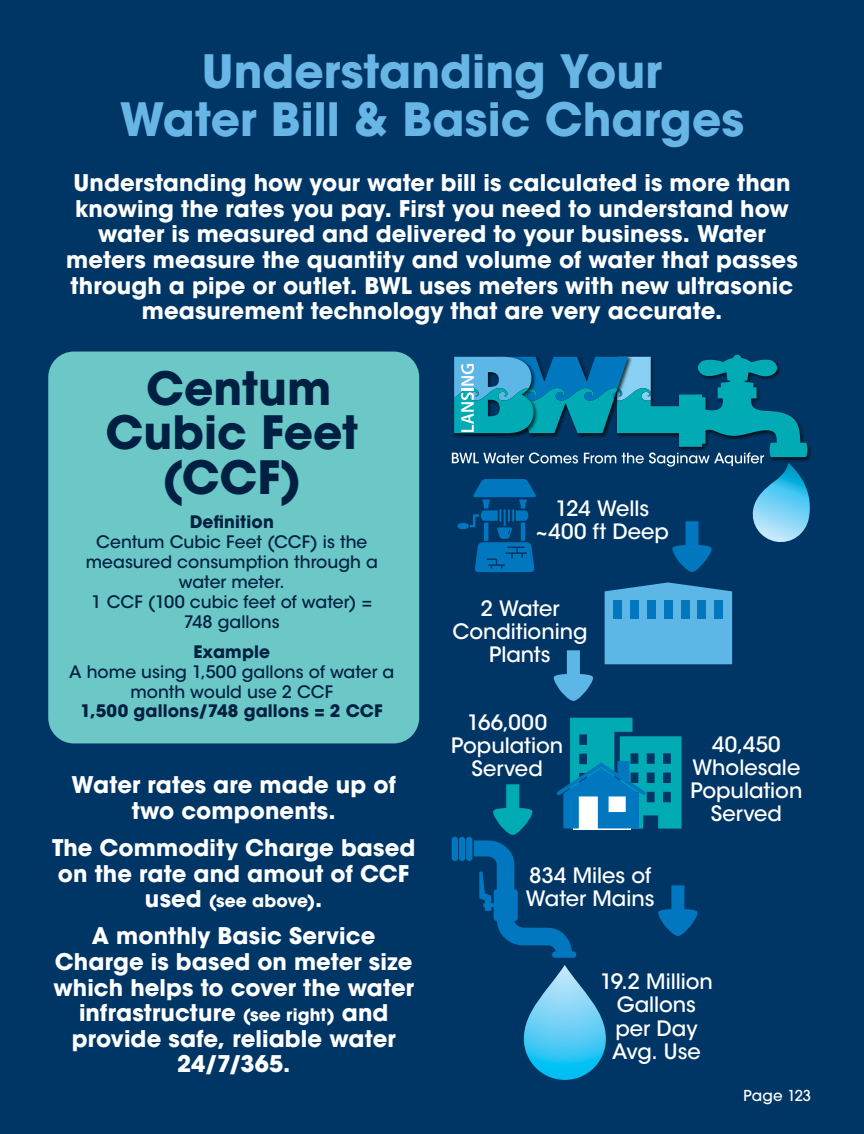
<style>
.page{position:relative;width:864px;height:1134px;background:#003665}
.page>*{position:absolute;margin:0;border:0;box-sizing:border-box;transform-origin:0 0}
.t1{font:700 45.6px/48.4px "ITC Avant Garde Std";color:#68b6e5;text-align:center}
.t2{font:700 45.6px/44.2px "ITC Avant Garde Std";color:#002043;text-align:center}
.t3{font:700 22.8px/25.7px "ITC Avant Garde Std";letter-spacing:.005em;color:#fff;text-align:center}
.t4{font:500 21px/23.1px "ITC Avant Garde Std";letter-spacing:-.005em;color:#fff;text-align:center}
.t5{font:500 17.1px/20px "ITC Avant Garde Std";color:#002043;text-align:center}
.t6{font:700 17.1px "ITC Avant Garde Std";letter-spacing:.01em;color:#002043}
.t7{font:700 17.1px "ITC Avant Garde Std";letter-spacing:.005em;color:#fff}
.t8{font:500 15px "ITC Avant Garde Pro";letter-spacing:-.005em;color:#fff}
.s1{font-size:22.8px}
.s2{font-size:17.1px}
</style>
<div class="page">
<div style="left:48px;top:352px;width:371px;height:391px;background:#6bc8c6;border-radius:26px"></div>
<svg style="left:605px;top:582px;width:127px;height:82px;background:#54addd"></svg>
<div style="left:614px;top:600px;width:8px;height:19px;background:#0077be"></div>
<div style="left:631px;top:600px;width:8px;height:19px;background:#0077be"></div>
<div style="left:647px;top:600px;width:8px;height:19px;background:#0077be"></div>
<div style="left:664px;top:600px;width:8px;height:19px;background:#0077be"></div>
<div style="left:681px;top:600px;width:8px;height:19px;background:#0077be"></div>
<div style="left:698px;top:600px;width:8px;height:19px;background:#0077be"></div>
<div style="left:715px;top:600px;width:8px;height:19px;background:#0077be"></div>
<svg style="left:553px;top:650px;width:40px;height:51px"></svg>
<svg style="left:524px;top:965px;width:82px;height:115px"></svg>
<div style="left:466px;top:837px;width:6px;height:24px;background:#0077be;border-radius:3px"></div>
<div style="left:459px;top:837px;width:6px;height:24px;background:#0077be;border-radius:3px"></div>
<div style="left:452px;top:837px;width:6px;height:24px;background:#0077be;border-radius:3px"></div>
<svg style="left:474px;top:718px;width:224px;height:237px"></svg>
<div style="left:552px;top:952px;width:24px;height:6px;background:#0077be;border-radius:3px"></div>
<svg style="left:452px;top:355px;width:359px;height:217px"></svg>
<h1 class="t1" style="left:120px;top:47px;width:626px">Understanding Your<br>Water Bill &amp; Basic Charges</h1>
<p class="t3" style="left:66px;top:170px;width:733px">Understanding how your water bill is calculated is more than knowing the rates you pay. First you need to understand how water is measured and delivered to your business. Water meters measure the quantity and volume of water that passes through a pipe or outlet. BWL uses meters with new ultrasonic measurement technology that are very accurate.</p>
<h1 class="t2" style="left:106px;top:366px;width:254px">Centum<br>Cubic Feet (CCF)</h1>
<p class="t6" style="left:190px;top:511px;width:86px">Definition</p>
<p class="t5" style="left:86px;top:532px;width:294px">Centum Cubic Feet (CCF) is the measured consumption through a water meter.<br>1 CCF (100 cubic feet of water) =<br>748 gallons</p>
<p class="t6" style="left:193px;top:640px;width:78px">Example</p>
<p class="t5" style="left:69px;top:661px;width:327px">A home using 1,500 gallons of water a month would use 2 CCF</p>
<p class="t6" style="left:81px;top:700px;width:304px">1,500 gallons/748 gallons = 2 CCF</p>
<p class="t3" style="left:72px;top:772px;width:326px">Water rates are made up of two components.</p>
<p class="t3" style="left:52px;top:835px;width:365px;text-align:left">The Commodity Charge based on the rate and amout of CCF</p>
<p class="t7" style="left:145px;top:890px;width:176px"><span class="s1">used</span> (see above)<span class="s1">.</span></p>
<p class="t3" style="left:53px;top:923px;width:362px">A monthly Basic Service<br>Charge is based on meter size which helps to cover the water infrastructure <span class="s2">(see right)</span> and provide safe, reliable water<br>24/7/365.</p>
<p class="t4" style="left:536px;top:497px;width:135px">124 Wells ~400 ft Deep</p>
<p class="t4" style="left:452px;top:597px;width:137px">2 Water<br>Conditioning<br>Plants</p>
<p class="t4" style="left:451px;top:711px;width:113px">166,000<br>Population<br>Served</p>
<p class="t4" style="left:526px;top:864px;width:130px;text-align:left">834 Miles of<br>Water Mains</p>
<p class="t4" style="left:691px;top:733px;width:113px">40,450<br>Wholesale<br>Population<br>Served</p>
<p class="t4" style="left:600px;top:970px;width:114px">19.2 Million<br>Gallons per Day<br>Avg. Use</p>
<p class="t8" style="left:743px;top:1086px;width:69px">Page 123</p>
</div>
